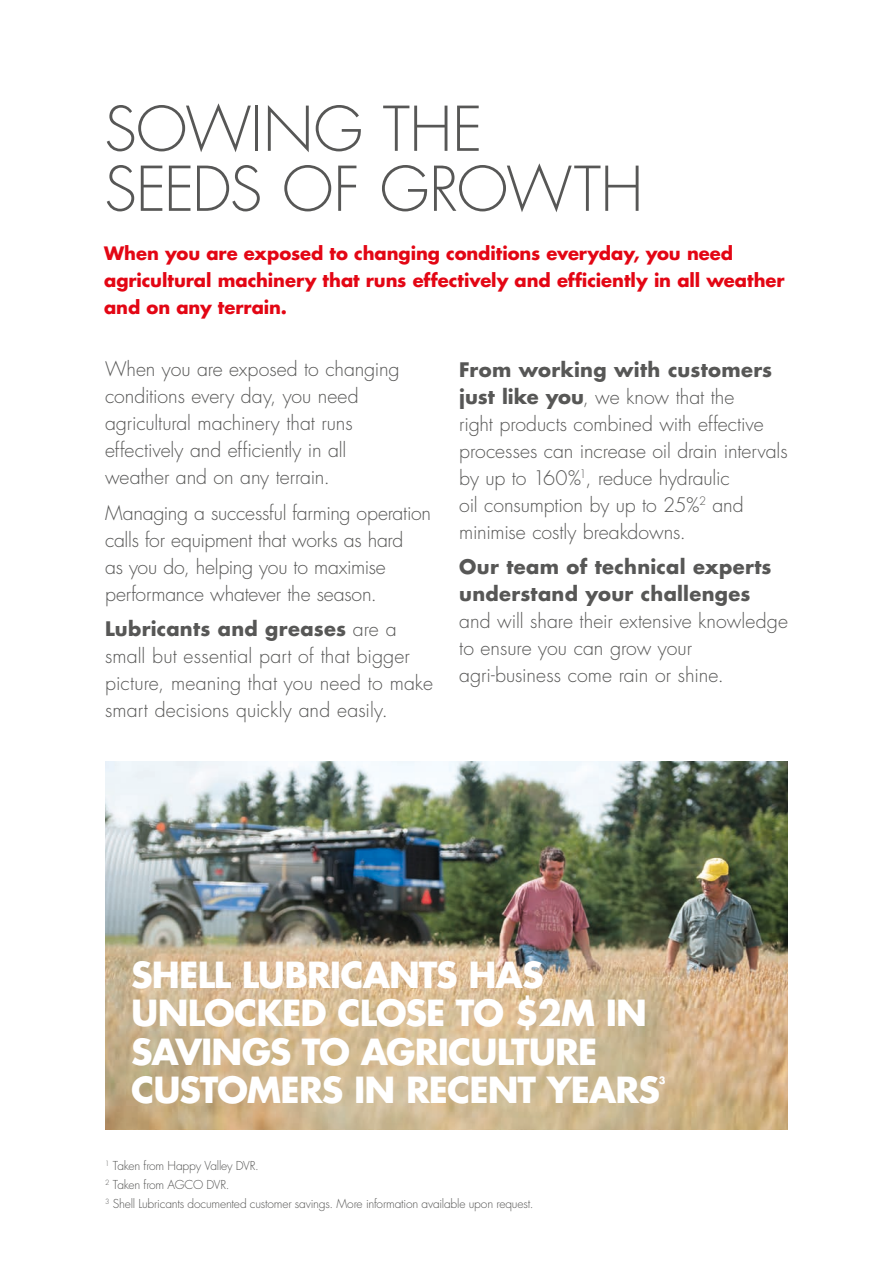
<style>
.page{position:relative;width:893px;height:1263px;background:#fff}
.page>*{position:absolute;margin:0;border:0;box-sizing:border-box;transform-origin:0 0}
.t1{font:300 60px/60px "Futura";letter-spacing:-.015em;color:#575756}
.t2{font:700 34.95px/38.5px "Futura";letter-spacing:-.025em;color:#fff}
.t3{font:300 19.5px/27px "Futura";letter-spacing:-.005em;color:#575756}
.t4{font:700 19.5px/27px "Futura";letter-spacing:.015em;color:#575756}
.t5{font:700 18px/27px "Futura";letter-spacing:-.005em;color:#e30614}
.t6{font:300 12px/19.2px "Futura";letter-spacing:-.02em;color:#575756}
.t7{font:700 9.9px "Futura";color:#fff}
.s1{font-weight:700}
</style>
<div class="page">
<img style="left:105px;top:762px;width:683px;height:367px">
<h1 class="t1" style="left:104px;top:101px;width:541px">SOWING THE<br>SEEDS OF GROWTH</h1>
<p class="t5" style="left:104px;top:240px;width:682px">When you are exposed to changing conditions everyday, you need agricultural machinery that runs effectively and efficiently in all weather and on any terrain.</p>
<p class="t3" style="left:105px;top:356px;width:296px">When you are exposed to changing conditions every day, you need agricultural machinery that runs effectively and efficiently in all weather and on any terrain.</p>
<p class="t3" style="left:105px;top:500px;width:328px">Managing a successful farming operation calls for equipment that works as hard<br>as you do, helping you to maximise performance whatever the season.</p>
<p class="t3" style="left:105px;top:616px;width:329px"><span class="s1">Lubricants and greases</span> are a small but essential part of that bigger picture, meaning that you need to make smart decisions quickly and easily.</p>
<p class="t3" style="left:459px;top:357px;width:330px"><span class="s1">From working with customers just like you</span>, we know that the<br>right products combined with effective processes can increase oil drain intervals by up to 160%<sup>1</sup>, reduce hydraulic<br>oil consumption by up to 25%<sup>2</sup> and minimise costly breakdowns.</p>
<p class="t4" style="left:459px;top:553px;width:314px">Our team of technical experts understand your challenges</p>
<p class="t3" style="left:459px;top:608px;width:330px">and will share their extensive knowledge to ensure you can grow your agri-business come rain or shine.</p>
<h2 class="t2" style="left:131px;top:955px;width:530px">SHELL LUBRICANTS HAS<br>UNLOCKED CLOSE TO $2M IN<br>SAVINGS TO AGRICULTURE<br>CUSTOMERS IN RECENT YEARS</h2>
<p class="t7" style="left:659px;top:1074px;width:8px">3</p>
<p class="t6" style="left:105px;top:1156px;width:430px"><sup>1</sup> Taken from Happy Valley DVR.<br><sup>2</sup> Taken from AGCO DVR.<br><sup>3</sup> Shell Lubricants documented customer savings. More information available upon request.</p>
</div>
